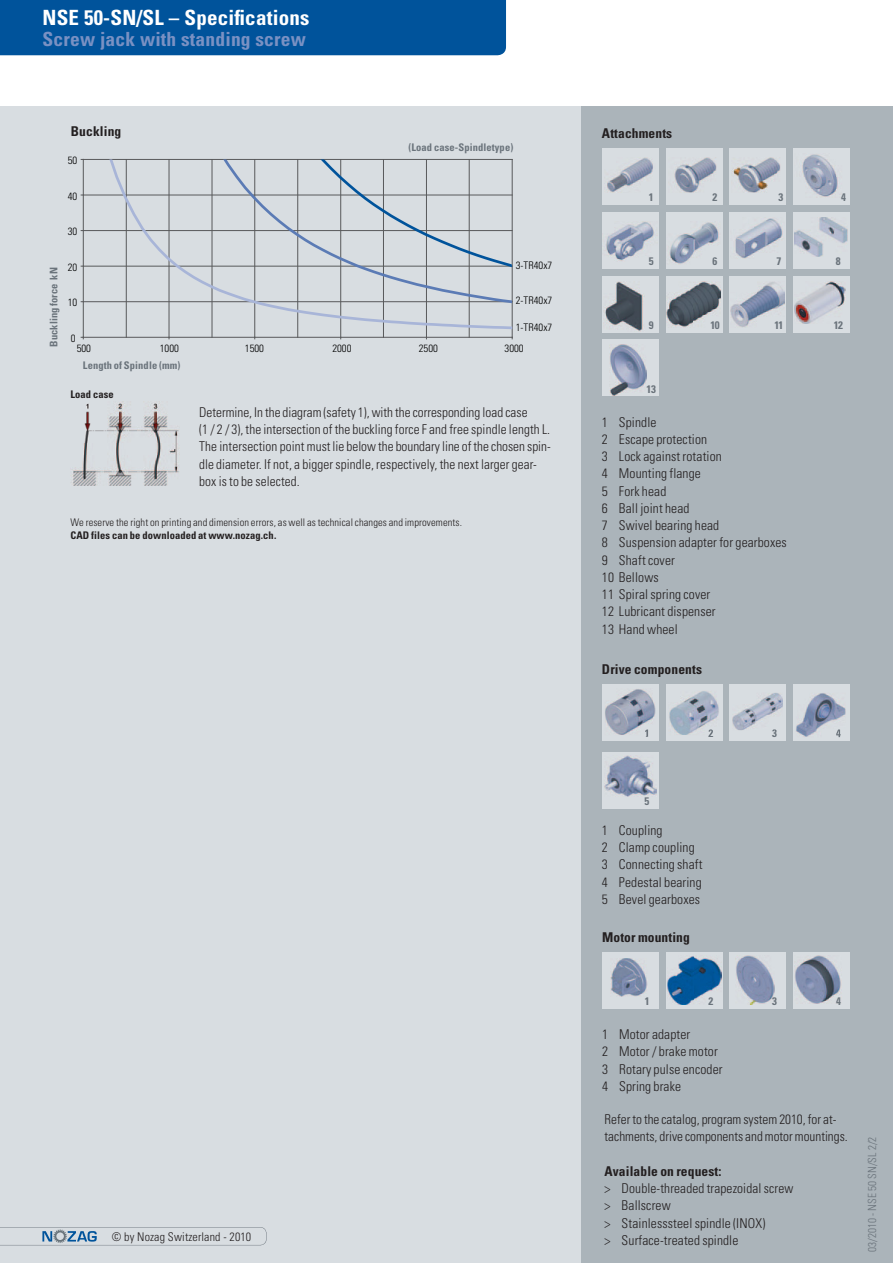
<style>
.page{position:relative;width:893px;height:1263px;background:#fff}
.page>*{position:absolute;margin:0;border:0;box-sizing:border-box;transform-origin:0 0}
.t1{font:700 condensed 21px "Univers";letter-spacing:.01em;color:#fff}
.t2{font:700 condensed 19.5px "Univers";letter-spacing:.01em;color:#7a91c3}
.t3{font:300 condensed 13.5px/17.2px "Univers";letter-spacing:.01em;color:#231f20}
.t4{font:700 condensed 13.5px "Univers";letter-spacing:.01em;color:#231f20}
.t5{font:300 condensed 12px "Univers";letter-spacing:.01em;color:#231f20}
.t6{font:300 condensed 11.25px "Univers";letter-spacing:.01em;color:#6a737b}
.t7{font:700 condensed 10.95px "Univers";letter-spacing:-.04em;color:#6a737b}
.t8{font:300 condensed 10.5px "Univers";letter-spacing:.01em;color:#231f20}
.t9{font:300 condensed 10.5px "Univers";color:#000}
.t10{font:700 condensed 10.5px "Univers";letter-spacing:.01em;color:#6a737b}
.t11{font:700 condensed 10.5px "Univers";letter-spacing:.01em;color:#231f20}
</style>
<div class="page">
<div style="left:0;top:106px;width:893px;height:1157px;background:#d8dde1"></div>
<div style="left:0;top:0;width:506px;height:55px;background:#00539b"></div>
<div style="left:581px;top:106px;width:312px;height:1157px;background:#abb4ba"></div>
<svg style="left:0;top:1227px;width:267px;height:18px"></svg>
<div style="left:602px;top:148px;width:56px;height:57px;background:#d8dde1"></div>
<img style="left:607px;top:158px;width:46px;height:35px">
<div style="left:602px;top:212px;width:56px;height:57px;background:#d8dde1"></div>
<img style="left:606px;top:221px;width:48px;height:40px">
<div style="left:602px;top:276px;width:56px;height:56px;background:#d8dde1"></div>
<img style="left:603px;top:281px;width:40px;height:50px">
<div style="left:602px;top:340px;width:56px;height:56px;background:#d8dde1"></div>
<img style="left:610px;top:345px;width:36px;height:50px">
<div style="left:666px;top:148px;width:56px;height:57px;background:#d8dde1"></div>
<img style="left:674px;top:158px;width:43px;height:34px">
<div style="left:666px;top:212px;width:56px;height:57px;background:#d8dde1"></div>
<img style="left:669px;top:222px;width:50px;height:42px">
<div style="left:666px;top:276px;width:56px;height:56px;background:#d8dde1"></div>
<img style="left:666px;top:281px;width:55px;height:46px">
<div style="left:729px;top:148px;width:57px;height:57px;background:#d8dde1"></div>
<img style="left:732px;top:158px;width:49px;height:35px">
<div style="left:729px;top:212px;width:57px;height:57px;background:#d8dde1"></div>
<img style="left:735px;top:218px;width:48px;height:41px">
<div style="left:729px;top:276px;width:57px;height:56px;background:#d8dde1"></div>
<img style="left:730px;top:282px;width:55px;height:45px">
<div style="left:602px;top:684px;width:56px;height:57px;background:#d8dde1"></div>
<div style="left:602px;top:752px;width:56px;height:56px;background:#d8dde1"></div>
<div style="left:666px;top:684px;width:56px;height:57px;background:#d8dde1"></div>
<div style="left:729px;top:684px;width:57px;height:57px;background:#d8dde1"></div>
<div style="left:793px;top:684px;width:57px;height:57px;background:#d8dde1"></div>
<div style="left:793px;top:148px;width:57px;height:57px;background:#d8dde1"></div>
<img style="left:802px;top:154px;width:36px;height:43px">
<div style="left:793px;top:212px;width:57px;height:57px;background:#d8dde1"></div>
<img style="left:795px;top:217px;width:52px;height:40px">
<div style="left:793px;top:276px;width:57px;height:56px;background:#d8dde1"></div>
<img style="left:794px;top:281px;width:52px;height:43px">
<img style="left:605px;top:689px;width:50px;height:46px">
<svg style="left:645px;top:729px;width:3px;height:6px"></svg>
<img style="left:669px;top:691px;width:50px;height:44px">
<svg style="left:708px;top:729px;width:5px;height:6px"></svg>
<img style="left:732px;top:693px;width:51px;height:37px">
<img style="left:796px;top:693px;width:50px;height:44px">
<svg style="left:836px;top:729px;width:5px;height:8px"></svg>
<div style="left:602px;top:952px;width:57px;height:56px;background:#d8dde1"></div>
<div style="left:666px;top:952px;width:56px;height:56px;background:#d8dde1"></div>
<div style="left:730px;top:952px;width:56px;height:56px;background:#d8dde1"></div>
<div style="left:793px;top:952px;width:57px;height:56px;background:#d8dde1"></div>
<img style="left:610px;top:958px;width:37px;height:38px">
<img style="left:667px;top:956px;width:55px;height:49px">
<img style="left:735px;top:956px;width:40px;height:49px">
<img style="left:795px;top:956px;width:46px;height:47px">
<img style="left:605px;top:755px;width:51px;height:41px">
<hr style="left:83px;top:301px;width:429px;height:1px;background:#58595b">
<hr style="left:83px;top:266px;width:429px;height:1px;background:#58595b">
<hr style="left:83px;top:230px;width:429px;height:1px;background:#58595b">
<hr style="left:83px;top:195px;width:429px;height:1px;background:#58595b">
<hr style="left:83px;top:159px;width:429px;height:1px;background:#58595b">
<hr style="left:126px;top:159px;width:1px;height:178px;background:#58595b">
<hr style="left:212px;top:159px;width:1px;height:178px;background:#58595b">
<hr style="left:297px;top:159px;width:1px;height:178px;background:#58595b">
<hr style="left:383px;top:159px;width:1px;height:178px;background:#58595b">
<hr style="left:469px;top:159px;width:1px;height:178px;background:#58595b">
<hr style="left:169px;top:159px;width:1px;height:178px;background:#58595b">
<hr style="left:254px;top:159px;width:1px;height:178px;background:#58595b">
<hr style="left:340px;top:159px;width:1px;height:178px;background:#58595b">
<hr style="left:426px;top:159px;width:1px;height:178px;background:#58595b">
<hr style="left:512px;top:159px;width:1px;height:178px;background:#58595b">
<hr style="left:83px;top:159px;width:1px;height:178px;background:#58595b">
<hr style="left:83px;top:337px;width:429px;height:1px;background:#58595b">
<svg style="left:96px;top:159px;width:416px;height:172px"></svg>
<svg style="left:207px;top:159px;width:305px;height:146px"></svg>
<img style="left:73px;top:401px;width:107px;height:85px">
<h1 class="t1" style="left:43px;top:10px;width:269px">NSE 50-SN/SL – Specifications</h1>
<h2 class="t2" style="left:43px;top:32px;width:265px">Screw jack with standing screw</h2>
<p class="t4" style="left:71px;top:126px;width:52px">Buckling</p>
<p class="t9" style="left:68px;top:157px;width:11px">50</p>
<p class="t10" style="left:408px;top:143px;width:106px">(Load case-Spindletype)</p>
<p class="t9" style="left:68px;top:192px;width:11px">40</p>
<p class="t9" style="left:68px;top:228px;width:11px">30</p>
<p class="t10" style="left:50px;top:347px;width:81px;rotate:-90deg">Buckling force kN</p>
<p class="t9" style="left:68px;top:263px;width:11px">20</p>
<p class="t9" style="left:68px;top:299px;width:11px">10</p>
<p class="t9" style="left:71px;top:334px;width:6px">0</p>
<p class="t9" style="left:516px;top:261px;width:38px">3-TR40x7</p>
<p class="t9" style="left:516px;top:297px;width:38px">2-TR40x7</p>
<p class="t9" style="left:516px;top:323px;width:38px">1-TR40x7</p>
<p class="t9" style="left:77px;top:344px;width:16px">500</p>
<p class="t9" style="left:160px;top:344px;width:21px">1000</p>
<p class="t9" style="left:245px;top:344px;width:21px">1500</p>
<p class="t9" style="left:332px;top:344px;width:21px">2000</p>
<p class="t9" style="left:419px;top:344px;width:21px">2500</p>
<p class="t9" style="left:505px;top:344px;width:21px">3000</p>
<p class="t10" style="left:83px;top:362px;width:99px">Length of Spindle (mm)</p>
<p class="t11" style="left:71px;top:390px;width:45px">Load case</p>
<p class="t3" style="left:199px;top:405px;width:353px">Determine, In the diagram (safety 1), with the corresponding load case<br>(1 / 2 / 3), the intersection of the buckling force F and free spindle length L.<br>The intersection point must lie below the boundary line of the chosen spin&shy;dle diameter. If not, a bigger spindle, respectively, the next larger gear&shy;box is to be selected.</p>
<p class="t8" style="left:71px;top:518px;width:393px">We reserve the right on printing and dimension errors, as well as technical changes and improvements.</p>
<p class="t11" style="left:71px;top:532px;width:207px">CAD files can be downloaded at www.nozag.ch.</p>
<p class="t5" style="left:112px;top:1232px;width:141px">© by Nozag Switzerland - 2010</p>
<p class="t4" style="left:602px;top:128px;width:72px">Attachments</p>
<p class="t7" style="left:649px;top:193px;width:6px">1</p>
<p class="t7" style="left:649px;top:257px;width:6px">5</p>
<p class="t7" style="left:649px;top:321px;width:6px">9</p>
<p class="t7" style="left:647px;top:385px;width:11px">13</p>
<p class="t7" style="left:713px;top:193px;width:6px">2</p>
<p class="t7" style="left:713px;top:257px;width:6px">6</p>
<p class="t7" style="left:710px;top:321px;width:11px">10</p>
<p class="t7" style="left:778px;top:193px;width:6px">3</p>
<p class="t7" style="left:776px;top:257px;width:6px">7</p>
<p class="t7" style="left:774px;top:321px;width:10px">11</p>
<p class="t3" style="left:602px;top:415px;width:186px">1 Spindle<br>2 Escape protection<br>3 Lock against rotation<br>4 Mounting flange<br>5 Fork head<br>6 Ball joint head<br>7 Swivel bearing head<br>8 Suspension adapter for gearboxes<br>9 Shaft cover<br>10 Bellows<br>11 Spiral spring cover<br>12 Lubricant dispenser<br>13 Hand wheel</p>
<p class="t4" style="left:602px;top:664px;width:102px">Drive components</p>
<p class="t7" style="left:645px;top:729px;width:6px">1</p>
<p class="t7" style="left:708px;top:729px;width:6px">2</p>
<p class="t7" style="left:772px;top:729px;width:6px">3</p>
<p class="t7" style="left:841px;top:193px;width:6px">4</p>
<p class="t7" style="left:836px;top:257px;width:6px">8</p>
<p class="t7" style="left:834px;top:321px;width:11px">12</p>
<p class="t7" style="left:645px;top:797px;width:6px">5</p>
<p class="t3" style="left:602px;top:823px;width:102px">1 Coupling<br>2 Clamp coupling<br>3 Connecting shaft<br>4 Pedestal bearing<br>5 Bevel gearboxes</p>
<p class="t4" style="left:602px;top:932px;width:89px">Motor mounting</p>
<p class="t7" style="left:645px;top:997px;width:6px">1</p>
<p class="t7" style="left:708px;top:997px;width:6px">2</p>
<p class="t7" style="left:772px;top:997px;width:6px">3</p>
<p class="t7" style="left:836px;top:997px;width:6px">4</p>
<p class="t3" style="left:602px;top:1027px;width:122px">1 Motor adapter<br>2 Motor / brake motor<br>3 Rotary pulse encoder<br>4 Spring brake</p>
<p class="t3" style="left:605px;top:1112px;width:245px">Refer to the catalog, program system 2010, for at&shy;tachments, drive components and motor mountings.</p>
<p class="t4" style="left:605px;top:1166px;width:118px">Available on request:</p>
<p class="t3" style="left:605px;top:1181px;width:190px">&gt; Double-threaded trapezoidal screw &gt; Ballscrew<br>&gt; Stainlesssteel spindle (INOX)<br>&gt; Surface-treated spindle</p>
<p class="t6" style="left:868px;top:1252px;width:117px;rotate:-90deg">03/2010 - NSE 50 SN/SL 2/2</p>
</div>
